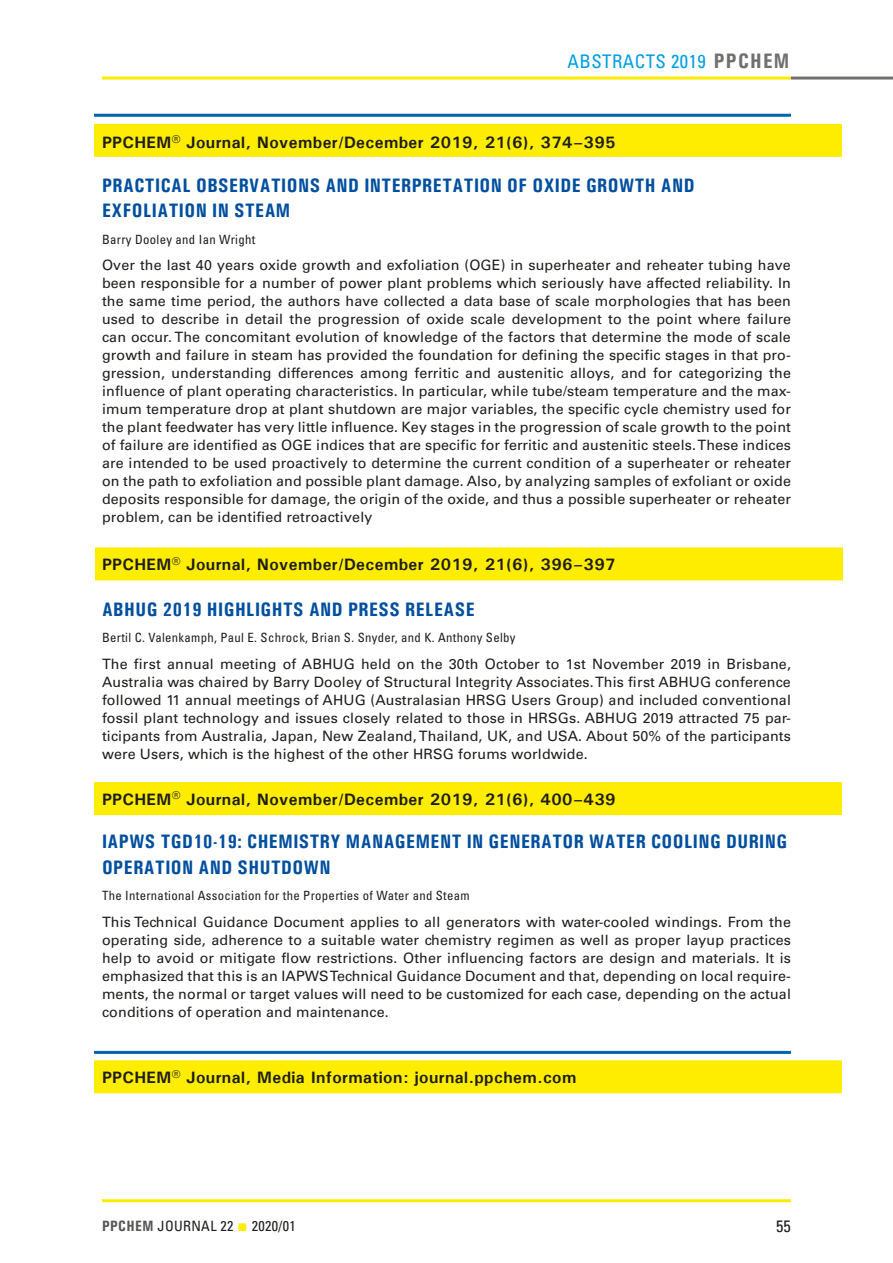
<style>
.page{position:relative;width:893px;height:1263px;background:#fff}
.page>*{position:absolute;margin:0;border:0;box-sizing:border-box;transform-origin:0 0}
.t1{font:700 condensed 21px "Univers";letter-spacing:.06em;color:#70706f}
.t2{font:700 condensed 19.5px/25.5px "Univers";letter-spacing:.025em;color:#004f9f}
.t3{font:condensed 18.75px "Univers LT Std";letter-spacing:.025em;color:#009fe3}
.t4{font:700 16.5px "Univers";letter-spacing:.025em;color:#1d1d1b}
.t5{font:condensed 16.5px "Univers LT Std";color:#1d1d1b}
.t6{font:14.25px/18px "Univers LT Std";letter-spacing:.01em;color:#1d1d1b;text-align:justify}
.t7{font:condensed 14.25px "Univers LT Std";letter-spacing:.025em;color:#1d1d1b}
.t8{font:condensed 12.75px "Univers LT Std";letter-spacing:.025em;color:#1d1d1b}
.s1{font-family:"Univers";font-weight:700;font-size:15px;color:#575756}
.s2{color:#ffed00}
</style>
<div class="page">
<hr style="left:102px;top:1199px;width:689px;height:3px;background:#ffed00">
<hr style="left:102px;top:77px;width:689px;height:3px;background:#ffed00">
<hr style="left:791px;top:77px;width:102px;height:3px;background:#70706f">
<div style="left:94px;top:782px;width:748px;height:33px;background:#ffed00"></div>
<hr style="left:94px;top:1051px;width:697px;height:3px;background:#0063af">
<div style="left:95px;top:547px;width:748px;height:33px;background:#ffed00"></div>
<div style="left:94px;top:124px;width:748px;height:33px;background:#ffed00"></div>
<div style="left:94px;top:1060px;width:748px;height:33px;background:#ffed00"></div>
<hr style="left:94px;top:114px;width:697px;height:3px;background:#0063af">
<h3 class="t3" style="left:567px;top:49px;width:140px">ABSTRACTS 2019</h3>
<h1 class="t1" style="left:714px;top:48px;width:77px">PPCHEM</h1>
<p class="t4" style="left:102px;top:132px;width:515px">PPCHEM<sup>®</sup> Journal, November/December 2019, 21(6), 374–395</p>
<h2 class="t2" style="left:102px;top:172px;width:594px">PRACTICAL OBSERVATIONS AND INTERPRETATION OF OXIDE GROWTH AND<br>EXFOLIATION IN STEAM</h2>
<p class="t8" style="left:102px;top:231px;width:155px">Barry Dooley and Ian Wright</p>
<p class="t6" style="left:102px;top:256px;width:690px">Over the last 40 years oxide growth and exfoliation (OGE) in superheater and reheater tubing have been responsible for a number of power plant problems which seriously have affected reliability. In the same time period, the authors have collected a data base of scale morphologies that has been used to describe in detail the progression of oxide scale development to the point where failure can occur. The concomitant evolution of knowledge of the factors that determine the mode of scale growth and failure in steam has provided the foundation for defining the specific stages in that pro&shy;gression, understanding differences among ferritic and austenitic alloys, and for categorizing the influence of plant operating characteristics. In particular, while tube/steam temperature and the max&shy;imum temperature drop at plant shutdown are major variables, the specific cycle chemistry used for the plant feedwater has very little influence. Key stages in the progression of scale growth to the point of failure are identified as OGE indices that are specific for ferritic and austenitic steels. These indices are intended to be used proactively to determine the current condition of a superheater or reheater on the path to exfoliation and possible plant damage. Also, by analyzing samples of exfoliant or oxide deposits responsible for damage, the origin of the oxide, and thus a possible superheater or reheater problem, can be identified retroactively</p>
<p class="t4" style="left:102px;top:554px;width:515px">PPCHEM<sup>®</sup> Journal, November/December 2019, 21(6), 396–397</p>
<h2 class="t2" style="left:102px;top:596px;width:374px">ABHUG 2019 HIGHLIGHTS AND PRESS RELEASE</h2>
<p class="t8" style="left:102px;top:629px;width:415px">Bertil C. Valenkamph, Paul E. Schrock, Brian S. Snyder, and K. Anthony Selby</p>
<p class="t6" style="left:102px;top:654px;width:690px">The first annual meeting of ABHUG held on the 30th October to 1st November 2019 in Brisbane, Australia was chaired by Barry Dooley of Structural Integrity Associates. This first ABHUG conference followed 11 annual meetings of AHUG (Australasian HRSG Users Group) and included conventional fossil plant technology and issues closely related to those in HRSGs. ABHUG 2019 attracted 75 par&shy;ticipants from Australia, Japan, New Zealand, Thailand, UK, and USA. About 50% of the participants were Users, which is the highest of the other HRSG forums worldwide.</p>
<p class="t4" style="left:102px;top:789px;width:515px">PPCHEM<sup>®</sup> Journal, November/December 2019, 21(6), 400–439</p>
<h2 class="t2" style="left:102px;top:829px;width:687px">IAPWS TGD10-19: CHEMISTRY MANAGEMENT IN GENERATOR WATER COOLING DURING<br>OPERATION AND SHUTDOWN</h2>
<p class="t8" style="left:102px;top:888px;width:369px">The International Association for the Properties of Water and Steam</p>
<p class="t6" style="left:102px;top:913px;width:690px">This Technical Guidance Document applies to all generators with water-cooled windings. From the operating side, adherence to a suitable water chemistry regimen as well as proper layup practices help to avoid or mitigate flow restrictions. Other influencing factors are design and materials. It is emphasized that this is an IAPWS Technical Guidance Document and that, depending on local require&shy;ments, the normal or target values will need to be customized for each case, depending on the actual conditions of operation and maintenance.</p>
<p class="t4" style="left:102px;top:1067px;width:476px">PPCHEM<sup>®</sup> Journal, Media Information: journal.ppchem.com</p>
<p class="t7" style="left:102px;top:1216px;width:195px"><span class="s1">PPCHEM</span> JOURNAL 22 <span class="s2">▪</span> 2020/01</p>
<p class="t5" style="left:776px;top:1216px;width:16px">55</p>
</div>
